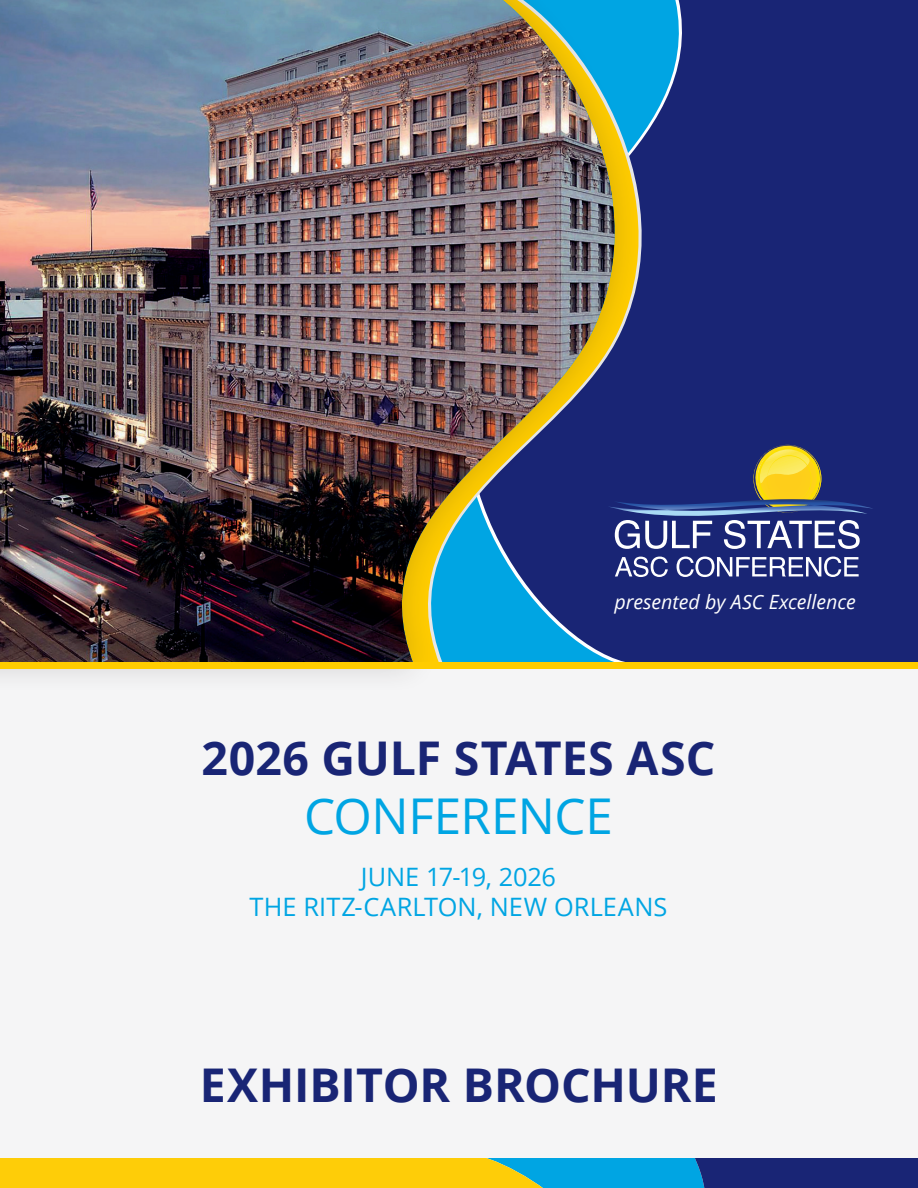
<style>
.page{position:relative;width:918px;height:1188px;background:#fff}
.page>*{position:absolute;margin:0;border:0;box-sizing:border-box;transform-origin:0 0}
.headline{font:49.35px "Open Sans";letter-spacing:-.005em;color:#00a5e3}
.headline-2{font:700 46.5px "Open Sans";color:#192575}
.headline-3{font:25.35px "Open Sans";color:#00a5e3}
.body_text{font:italic 19.65px "Open Sans";color:#fff}
</style>
<div class="page">
<svg style="left:0;top:1158px;width:918px;height:30px;background:#969d4d"></svg>
<div style="left:0;top:168px;width:918px;height:990px;background:#f5f5f6"></div>
<div style="left:749px;top:0;width:169px;height:662px;background:#192575"></div>
<div style="left:720px;top:0;width:29px;height:662px;background:#192575"></div>
<div style="left:0;top:0;width:644px;height:695px;background:#231f20;opacity:.2"></div>
<svg style="left:652px;top:0;width:68px;height:662px;background:#192f7d"></svg>
<img style="left:0;top:0;width:652px;height:662px">
<div style="left:0;top:662px;width:918px;height:7px;background:#fc0"></div>
<svg style="left:615px;top:557px;width:53px;height:20px"></svg>
<svg style="left:677px;top:557px;width:182px;height:20px"></svg>
<svg style="left:608px;top:441px;width:266px;height:108px;background:#454d7b"></svg>
<p class="body_text" style="left:615px;top:588px;width:243px">presented by ASC Excellence</p>
<p class="headline-2" style="left:202px;top:725px;width:515px">2026 GULF STATES ASC</p>
<p class="headline" style="left:304px;top:783px;width:310px">CONFERENCE</p>
<p class="headline-3" style="left:361px;top:859px;width:197px">JUNE 17-19, 2026</p>
<p class="headline-3" style="left:250px;top:889px;width:419px">THE RITZ-CARLTON, NEW ORLEANS</p>
<p class="headline-2" style="left:200px;top:1052px;width:520px">EXHIBITOR BROCHURE</p>
</div>
